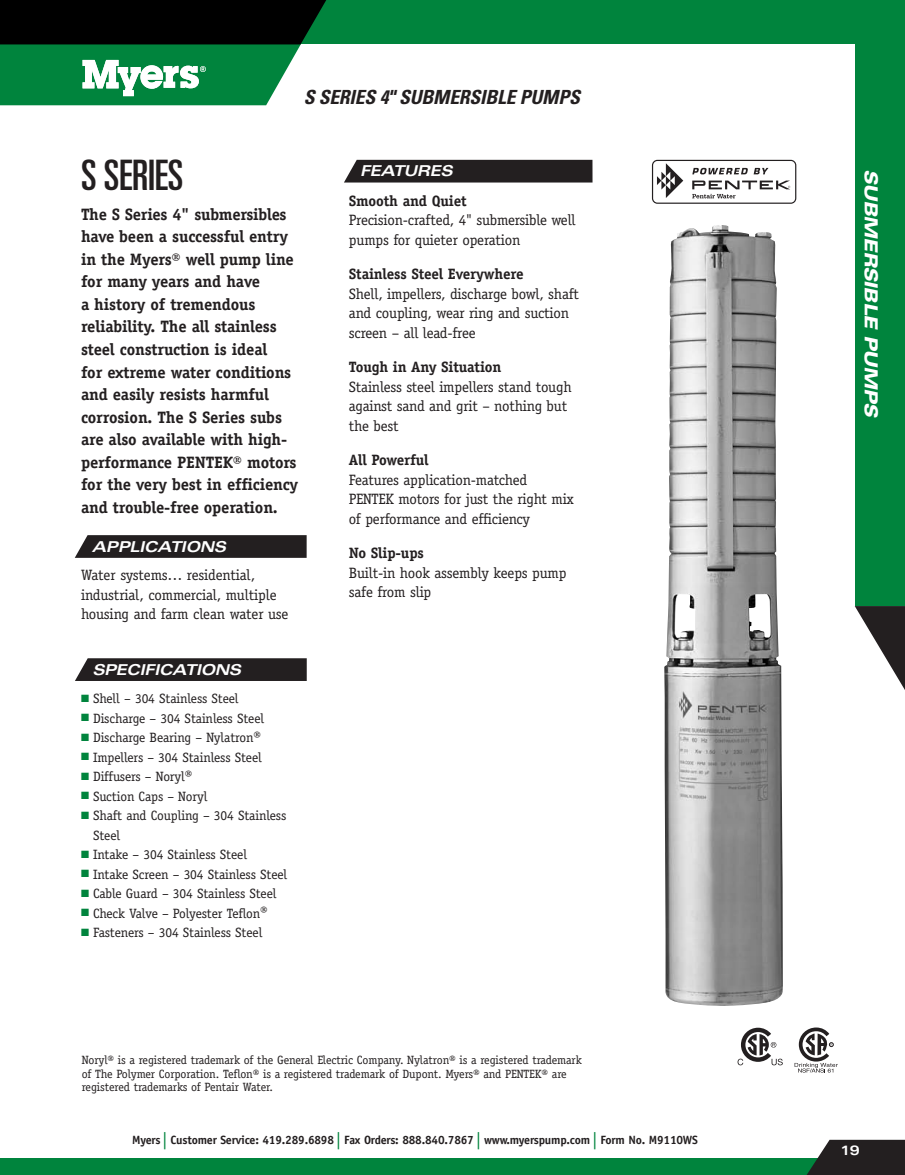
<style>
.page{position:relative;width:905px;height:1175px;background:#fff}
.page>*{position:absolute;margin:0;border:0;box-sizing:border-box;transform-origin:0 0}
.t1{font:ultra-condensed 42px "Univers";letter-spacing:-.01em;color:#231f20}
.t2{font:italic 700 condensed 19.5px "Univers";letter-spacing:-.01em;color:#231f20}
.t3{font:italic 900 expanded 18px "Univers";letter-spacing:-.035em;color:#fff}
.t4{font:700 16.5px/22.5px "Officina Serif";letter-spacing:-.01em;color:#231f20}
.t5{font:15px/19.5px "Officina Serif";letter-spacing:-.015em;color:#231f20}
.t6{font:700 15px "Officina Serif";letter-spacing:-.01em;color:#231f20}
.t7{font:italic 700 expanded 15px "Univers";letter-spacing:-.03em;color:#fff}
.t8{font:13.5px/19.5px "Officina Serif";letter-spacing:-.01em;color:#231f20}
.t9{font:700 expanded 13.5px "Univers";color:#fff}
.t10{font:12px/13.5px "Officina Serif";letter-spacing:-.01em;color:#231f20}
.t11{font:700 12px "Officina Sans";letter-spacing:-.015em;color:#231f20}
.s1{color:#00843d}
.s2{font-size:17.25px;color:#00843d}
</style>
<div class="page">
<div style="left:0;top:1157px;width:904px;height:17px;background:#00843d"></div>
<div style="left:854px;top:0;width:50px;height:606px;background:#00843d"></div>
<svg style="left:854px;top:606px;width:50px;height:83px"></svg>
<svg style="left:798px;top:1139px;width:106px;height:35px"></svg>
<div style="left:0;top:0;width:904px;height:44px;background:#00843d"></div>
<svg style="left:0;top:0;width:326px;height:105px;background:#235f3e"></svg>
<div style="left:344px;top:160px;width:248px;height:22px;background:#231f20"></div>
<img style="left:664px;top:225px;width:119px;height:781px">
<svg style="left:75px;top:535px;width:231px;height:23px;background:#2b2728"></svg>
<svg style="left:75px;top:658px;width:232px;height:23px;background:#2b2728"></svg>
<svg style="left:652px;top:160px;width:144px;height:44px"></svg>
<svg style="left:737px;top:1027px;width:45px;height:38px"></svg>
<svg style="left:794px;top:1027px;width:43px;height:45px"></svg>
<h1 class="t1" style="left:81px;top:160px;width:103px">S SERIES</h1>
<h2 class="t2" style="left:304px;top:90px;width:277px">S SERIES 4" SUBMERSIBLE PUMPS</h2>
<p class="t7" style="left:360px;top:165px;width:94px">FEATURES</p>
<p class="t4" style="left:81px;top:204px;width:218px">The S Series 4" submersibles have been a successful entry in the Myers® well pump line for many years and have<br>a history of tremendous reliability. The all stainless steel construction is ideal<br>for extreme water conditions and easily resists harmful corrosion. The S Series subs are also available with high&shy;performance PENTEK® motors for the very best in efficiency and trouble-free operation.</p>
<p class="t7" style="left:92px;top:541px;width:135px">APPLICATIONS</p>
<p class="t5" style="left:81px;top:565px;width:209px">Water systems… residential, industrial, commercial, multiple housing and farm clean water use</p>
<p class="t7" style="left:92px;top:664px;width:150px">SPECIFICATIONS</p>
<p class="t8" style="left:81px;top:688px;width:159px"><span class="s1">■</span> Shell – 304 Stainless Steel</p>
<p class="t8" style="left:81px;top:708px;width:185px"><span class="s1">■</span> Discharge – 304 Stainless Steel</p>
<p class="t8" style="left:81px;top:727px;width:181px"><span class="s1">■</span> Discharge Bearing – Nylatron®</p>
<p class="t8" style="left:81px;top:747px;width:182px"><span class="s1">■</span> Impellers – 304 Stainless Steel</p>
<p class="t8" style="left:81px;top:766px;width:113px"><span class="s1">■</span> Diffusers – Noryl®</p>
<p class="t8" style="left:81px;top:786px;width:128px"><span class="s1">■</span> Suction Caps – Noryl</p>
<p class="t8" style="left:93px;top:805px;width:195px;text-indent:-12px"><span class="s1">■</span> Shaft and Coupling – 304 Stainless<br>Steel</p>
<p class="t8" style="left:81px;top:844px;width:167px"><span class="s1">■</span> Intake – 304 Stainless Steel</p>
<p class="t8" style="left:81px;top:864px;width:208px"><span class="s1">■</span> Intake Screen – 304 Stainless Steel</p>
<p class="t8" style="left:81px;top:883px;width:197px"><span class="s1">■</span> Cable Guard – 304 Stainless Steel</p>
<p class="t8" style="left:81px;top:903px;width:188px"><span class="s1">■</span> Check Valve – Polyester Teflon®</p>
<p class="t8" style="left:81px;top:922px;width:183px"><span class="s1">■</span> Fasteners – 304 Stainless Steel</p>
<p class="t6" style="left:349px;top:195px;width:119px">Smooth and Quiet</p>
<p class="t5" style="left:349px;top:210px;width:228px">Precision-crafted, 4" submersible well pumps for quieter operation</p>
<p class="t6" style="left:349px;top:268px;width:176px">Stainless Steel Everywhere</p>
<p class="t5" style="left:349px;top:284px;width:232px">Shell, impellers, discharge bowl, shaft and coupling, wear ring and suction screen – all lead-free</p>
<p class="t6" style="left:349px;top:361px;width:154px">Tough in Any Situation</p>
<p class="t5" style="left:349px;top:377px;width:224px">Stainless steel impellers stand tough against sand and grit – nothing but the best</p>
<p class="t6" style="left:349px;top:454px;width:81px">All Powerful</p>
<p class="t5" style="left:349px;top:470px;width:227px">Features application-matched<br>PENTEK motors for just the right mix of performance and efficiency</p>
<p class="t6" style="left:349px;top:547px;width:76px">No Slip-ups</p>
<p class="t5" style="left:349px;top:563px;width:219px">Built-in hook assembly keeps pump safe from slip</p>
<p class="t10" style="left:82px;top:1053px;width:501px">Noryl® is a registered trademark of the General Electric Company. Nylatron® is a registered trademark of The Polymer Corporation. Teflon® is a registered trademark of Dupont. Myers® and PENTEK® are registered trademarks of Pentair Water.</p>
<p class="t11" style="left:132px;top:1135px;width:567px">Myers <span class="s2">|</span> Customer Service: 419.289.6898 <span class="s2">|</span> Fax Orders: 888.840.7867 <span class="s2">|</span> www.myerspump.com <span class="s2">|</span> Form No. M9110WS</p>
<p class="t3" style="left:878px;top:169px;width:249px;rotate:90deg">SUBMERSIBLE PUMPS</p>
<p class="t9" style="left:840px;top:1145px;width:21px">19</p>
</div>
